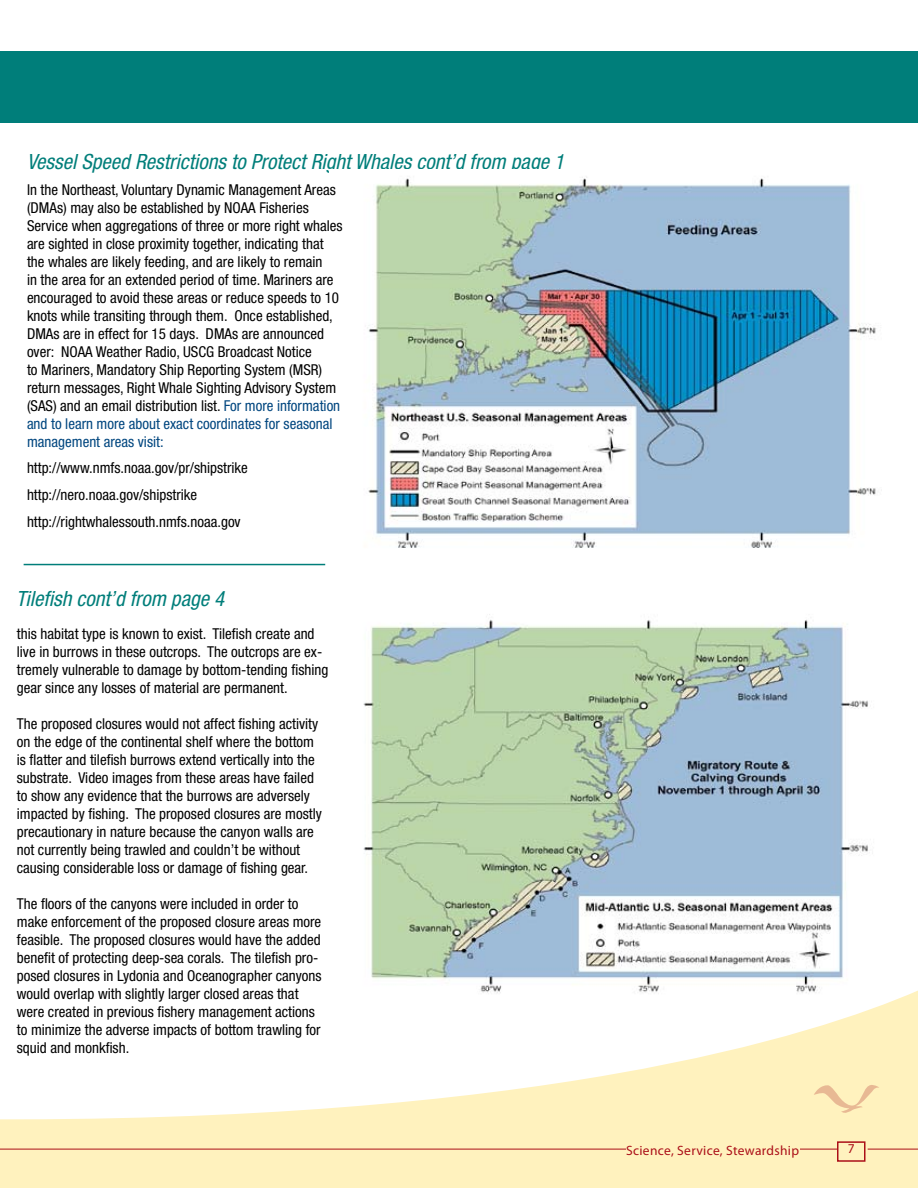
<style>
.page{position:relative;width:918px;height:1188px;background:#fff}
.page>*{position:absolute;margin:0;border:0;box-sizing:border-box;transform-origin:0 0}
.t1{font:italic condensed 21px "Helvetica Neue LT Std";color:#007e7a}
.t2{font:condensed 15px/18px "Helvetica Neue LT Std";color:#000}
.t3{font:13.5px "Myriad Pro";letter-spacing:.025em;color:#ab0f18}
.s1{color:#00467f}
</style>
<div class="page">
<div style="left:0;top:51px;width:918px;height:72px;background:#007e7a"></div>
<img style="left:363px;top:614px;width:505px;height:377px">
<svg style="left:0;top:991px;width:918px;height:197px;fill:#fff2be"></svg>
<hr style="left:0;top:1149px;width:841px;height:1px;background:#ab0f18">
<div style="left:626px;top:1145px;width:173px;height:18px;background:#fff2be"></div>
<div style="left:838px;top:1142px;width:27px;height:19px;background:#fff2be"></div>
<div style="left:837px;top:1141px;width:29px;height:21px;border:2px solid #ab0f18"></div>
<hr style="left:868px;top:1149px;width:50px;height:1px;background:#ab0f18">
<svg style="left:814px;top:1084px;width:65px;height:30px"></svg>
<img style="left:367px;top:176px;width:509px;height:372px">
<hr style="left:24px;top:564px;width:301px;height:1px;background:#007e7a">
<h1 class="t1" style="left:27px;top:150px;width:539px">Vessel Speed Restrictions to Protect Right Whales cont’d from page 1</h1>
<p class="t2" style="left:27px;top:180px;width:317px">In the Northeast, Voluntary Dynamic Management Areas (DMAs) may also be established by NOAA Fisheries Service when aggregations of three or more right whales are sighted in close proximity together, indicating that the whales are likely feeding, and are likely to remain<br>in the area for an extended period of time. Mariners are encouraged to avoid these areas or reduce speeds to 10 knots while transiting through them. Once established, DMAs are in effect for 15 days. DMAs are announced over: NOAA Weather Radio, USCG Broadcast Notice<br>to Mariners, Mandatory Ship Reporting System (MSR) return messages, Right Whale Sighting Advisory System (SAS) and an email distribution list. <span class="s1">For more information and to learn more about exact coordinates for seasonal management areas visit:</span></p>
<p class="t2" style="left:27px;top:455px;width:222px;line-height:26.7px">http://www.nmfs.noaa.gov/pr/shipstrike http://nero.noaa.gov/shipstrike http://rightwhalessouth.nmfs.noaa.gov</p>
<h1 class="t1" style="left:16px;top:586px;width:210px">Tilefish cont’d from page 4</h1>
<p class="t2" style="left:17px;top:625px;width:313px">this habitat type is known to exist. Tilefish create and live in burrows in these outcrops. The outcrops are ex&shy;tremely vulnerable to damage by bottom-tending fishing gear since any losses of material are permanent.</p>
<p class="t2" style="left:17px;top:715px;width:307px">The proposed closures would not affect fishing activity on the edge of the continental shelf where the bottom is flatter and tilefish burrows extend vertically into the substrate. Video images from these areas have failed to show any evidence that the burrows are adversely impacted by fishing. The proposed closures are mostly precautionary in nature because the canyon walls are not currently being trawled and couldn’t be without causing considerable loss or damage of fishing gear.</p>
<p class="t2" style="left:17px;top:895px;width:306px">The floors of the canyons were included in order to make enforcement of the proposed closure areas more feasible. The proposed closures would have the added benefit of protecting deep-sea corals. The tilefish pro&shy;posed closures in Lydonia and Oceanographer canyons would overlap with slightly larger closed areas that were created in previous fishery management actions to minimize the adverse impacts of bottom trawling for squid and monkfish.</p>
<p class="t3" style="left:626px;top:1142px;width:174px">SCIENCE, SERVICE, STEWARDSHIP</p>
<p class="t3" style="left:848px;top:1140px;width:8px">7</p>
</div>
